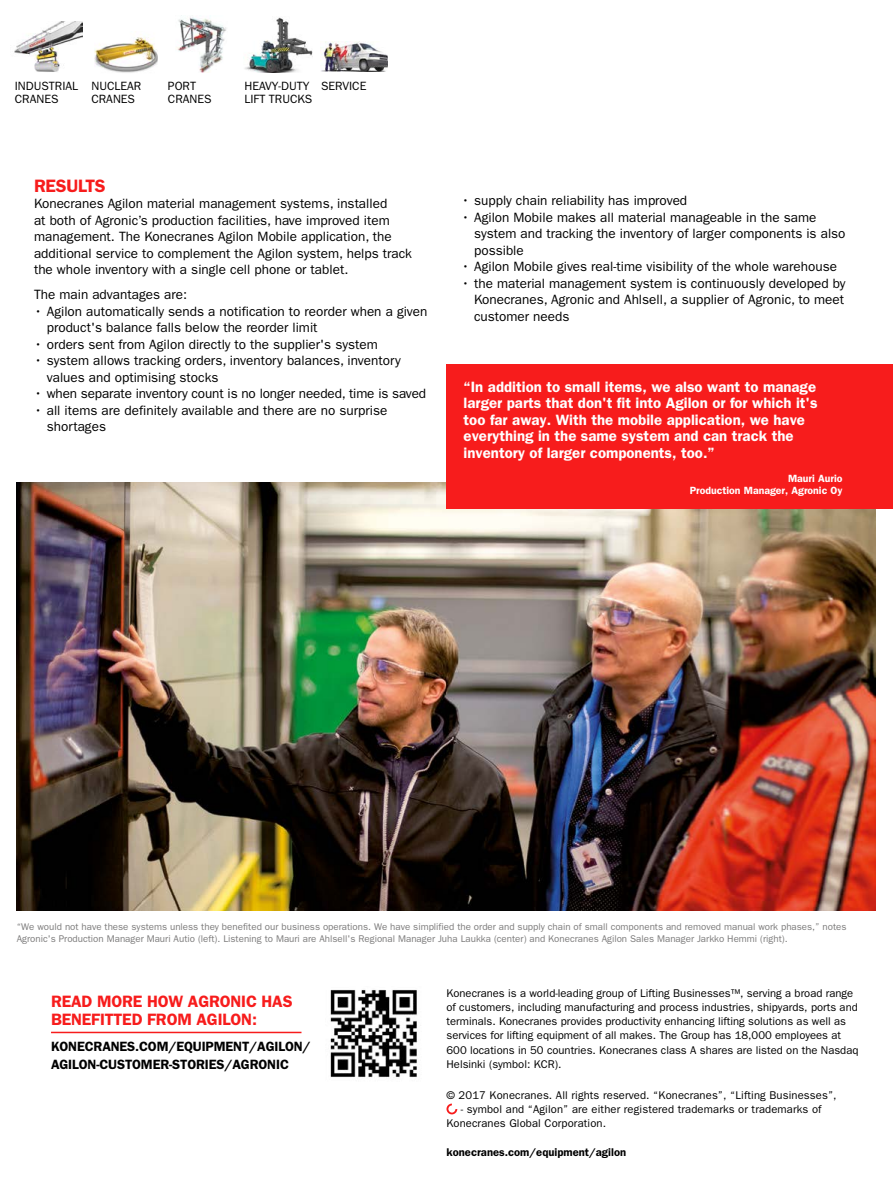
<style>
.page{position:relative;width:893px;height:1191px;background:#fff}
.page>*{position:absolute;margin:0;border:0;box-sizing:border-box;transform-origin:0 0}
.t1{font:600 18px "ITC Franklin Gothic Std";letter-spacing:-.02em;color:#f71c1c}
.t2{font:600 16.5px/18px "ITC Franklin Gothic Std";letter-spacing:-.01em;color:#f71c1c}
.t3{font:600 15px/16.5px "ITC Franklin Gothic Std";color:#fff}
.t4{font:13.5px/16.5px "ITC Franklin Gothic Std";color:#000}
.t5{font:600 13.5px/18px "ITC Franklin Gothic Std";letter-spacing:-.01em;color:#000}
.t6{font:12px/13.5px "ITC Franklin Gothic Std";color:#000}
.t7{font:11.25px/14.2px "ITC Franklin Gothic Std";color:#000}
.t8{font:600 11.25px "ITC Franklin Gothic Std";color:#000}
.t9{font:600 10.5px/12px "ITC Franklin Gothic Std";color:#fff;text-align:right}
.t10{font:9.75px/12px "ITC Franklin Gothic Std";color:#7c7b7b}
</style>
<div class="page">
<img style="left:321px;top:41px;width:67px;height:30px">
<img style="left:244px;top:17px;width:69px;height:56px">
<img style="left:177px;top:17px;width:49px;height:55px">
<img style="left:95px;top:36px;width:63px;height:37px">
<img style="left:14px;top:21px;width:68px;height:51px">
<svg style="left:446px;top:1103px;width:11px;height:11px"></svg>
<img style="left:17px;top:482px;width:859px;height:429px">
<hr style="left:51px;top:1031px;width:250px;height:2px;background:#f71c1c">
<div style="left:447px;top:364px;width:446px;height:145px;background:#f71c1c"></div>
<img style="left:330px;top:989px;width:88px;height:89px">
<p class="t6" style="left:15px;top:79px;width:65px">INDUSTRIAL<br>CRANES</p>
<p class="t6" style="left:168px;top:79px;width:45px">PORT<br>CRANES</p>
<p class="t6" style="left:244px;top:79px;width:69px">HEAVY-DUTY<br>LIFT TRUCKS</p>
<p class="t6" style="left:91px;top:79px;width:51px">NUCLEAR</p>
<p class="t6" style="left:321px;top:79px;width:47px">SERVICE</p>
<p class="t6" style="left:91px;top:92px;width:45px">CRANES</p>
<h1 class="t1" style="left:34px;top:175px;width:73px">RESULTS</h1>
<p class="t4" style="left:34px;top:195px;width:379px">Konecranes Agilon material management systems, installed<br>at both of Agronic’s production facilities, have improved item management. The Konecranes Agilon Mobile application, the additional service to complement the Agilon system, helps track the whole inventory with a single cell phone or tablet.</p>
<p class="t4" style="left:34px;top:286px;width:155px">The main advantages are:</p>
<p class="t4" style="left:47px;top:303px;width:382px;text-indent:-13px">• Agilon automatically sends a notification to reorder when a given product's balance falls below the reorder limit</p>
<p class="t4" style="left:34px;top:336px;width:345px">• orders sent from Agilon directly to the supplier's system</p>
<p class="t4" style="left:47px;top:352px;width:355px;text-indent:-13px">• system allows tracking orders, inventory balances, inventory values and optimising stocks</p>
<p class="t4" style="left:34px;top:385px;width:394px">• when separate inventory count is no longer needed, time is saved</p>
<p class="t4" style="left:47px;top:402px;width:342px;text-indent:-13px">• all items are definitely available and there are no surprise shortages</p>
<p class="t4" style="left:461px;top:192px;width:227px">• supply chain reliability has improved</p>
<p class="t4" style="left:474px;top:209px;width:373px;text-indent:-13px">• Agilon Mobile makes all material manageable in the same system and tracking the inventory of larger components is also possible</p>
<p class="t4" style="left:461px;top:258px;width:377px">• Agilon Mobile gives real-time visibility of the whole warehouse</p>
<p class="t4" style="left:474px;top:275px;width:373px;text-align:justify;text-indent:-13px">• the material management system is continuously developed by Konecranes, Agronic and Ahlsell, a supplier of Agronic, to meet customer needs</p>
<p class="t3" style="left:464px;top:378px;width:356px">“In addition to small items, we also want to manage larger parts that don't fit into Agilon or for which it's too far away. With the mobile application, we have everything in the same system and can track the inventory of larger components, too.”</p>
<p class="t9" style="left:690px;top:472px;width:154px">Mauri Aurio<br>Production Manager, Agronic Oy</p>
<p class="t10" style="left:17px;top:921px;width:831px">“We would not have these systems unless they benefited our business operations. We have simplified the order and supply chain of small components and removed manual work phases,” notes<br>Agronic's Production Manager Mauri Autio (left). Listening to Mauri are Ahlsell's Regional Manager Juha Laukka (center) and Konecranes Agilon Sales Manager Jarkko Hemmi (right).</p>
<p class="t2" style="left:51px;top:992px;width:243px">READ MORE HOW AGRONIC HAS<br>BENEFITTED FROM AGILON:</p>
<p class="t5" style="left:51px;top:1037px;width:261px">KONECRANES.COM/EQUIPMENT/AGILON/<br>AGILON-CUSTOMER-STORIES/AGRONIC</p>
<p class="t7" style="left:446px;top:985px;width:413px">Konecranes is a world-leading group of Lifting Businesses™, serving a broad range of customers, including manufacturing and process industries, shipyards, ports and terminals. Konecranes provides productivity enhancing lifting solutions as well as services for lifting equipment of all makes. The Group has 18,000 employees at 600 locations in 50 countries. Konecranes class A shares are listed on the Nasdaq Helsinki (symbol: KCR).</p>
<p class="t7" style="left:446px;top:1087px;width:392px">© 2017 Konecranes. All rights reserved. “Konecranes”, “Lifting Businesses”,</p>
<p class="t7" style="left:446px;top:1102px;width:377px;text-indent:14px">- symbol and “Agilon” are either registered trademarks or trademarks of<br>Konecranes Global Corporation.</p>
<p class="t8" style="left:446px;top:1145px;width:181px">konecranes.com/equipment/agilon</p>
</div>
